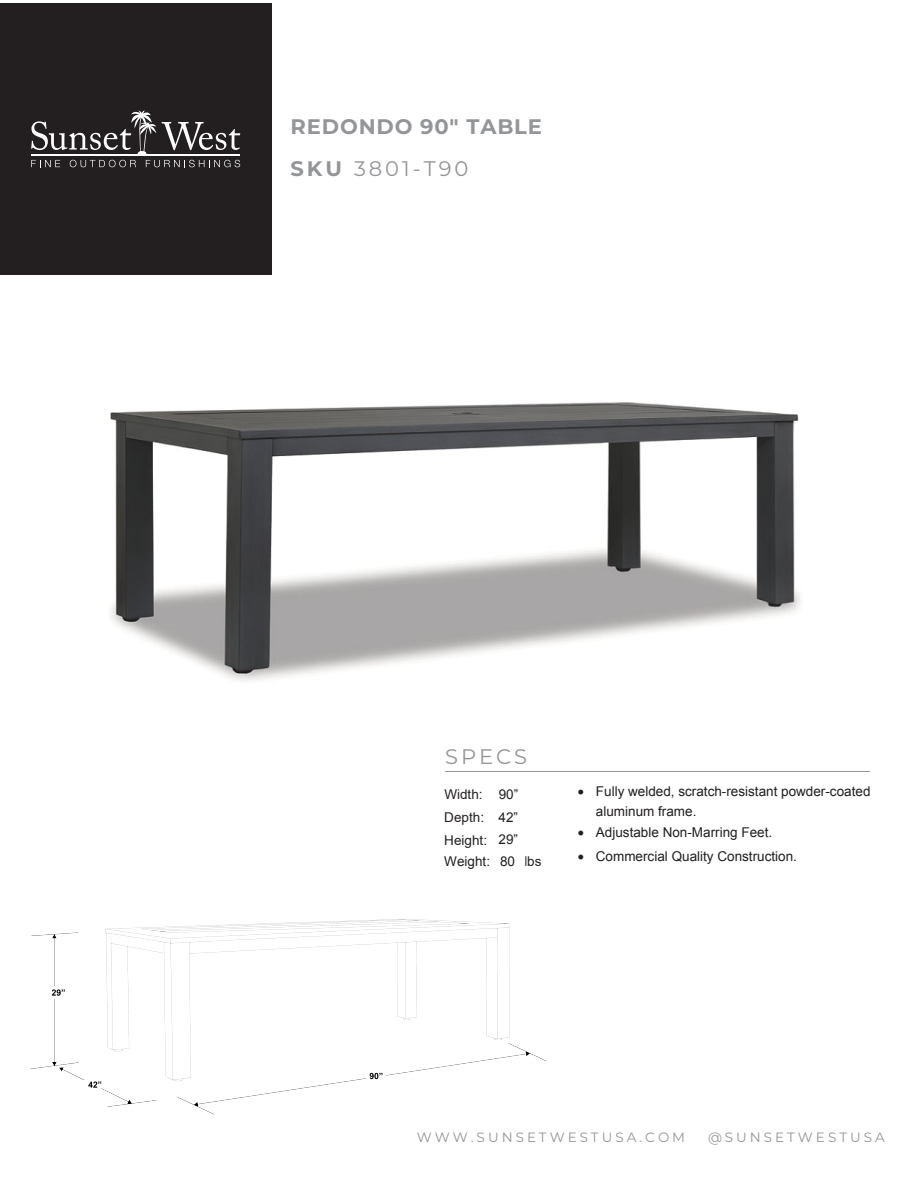
<style>
.page{position:relative;width:918px;height:1188px;background:#fff}
.page>*{position:absolute;margin:0;border:0;box-sizing:border-box;transform-origin:0 0}
.t1{font:700 21px/42.3px "Montserrat";letter-spacing:.04em;color:#939598}
.t2{font:21px "Montserrat";letter-spacing:.145em;color:#939598}
.t3{font:13.5px/20.2px "Arial";color:#221e1f}
.t4{font:13.5px "Montserrat";letter-spacing:.225em;color:#939598}
.t5{font:13.5px/22.6px "Arial";color:#231f20;text-align:justify}
.t6{font:13.5px "Arial";color:#221e1f}
.s1{font-weight:400}
.s2{font-style:inherit}
.s3{color:#231f20}
</style>
<div class="page">
<img style="left:110px;top:402px;width:691px;height:279px">
<hr style="left:445px;top:771px;width:425px;height:1px;background:#939598">
<div style="left:0;top:3px;width:272px;height:272px;background:#231f20"></div>
<svg style="left:31px;top:160px;width:29px;height:7px"></svg>
<svg style="left:70px;top:160px;width:66px;height:7px"></svg>
<svg style="left:146px;top:160px;width:94px;height:7px"></svg>
<hr style="left:31px;top:154px;width:209px;height:2px;background:#fff">
<svg style="left:31px;top:110px;width:209px;height:44px"></svg>
<img style="left:30px;top:919px;width:517px;height:196px">
<h1 class="t1" style="left:291px;top:104px;width:253px">REDONDO 90" TABLE<br>SKU <span class="s1">3801-T90</span></h1>
<h1 class="t2" style="left:445px;top:742px;width:84px">SPECS</h1>
<p class="t5" style="left:444px;top:783px;width:75px"><span class="s2">W</span>idth: <span class="s2">90</span>” <span class="s2">D</span>epth: <span class="s2">42</span>” <span class="s2">H</span>eight: <span class="s2">29</span>”</p>
<p class="t3" style="left:596px;top:781px;width:276px;text-indent:-18px">• Fully welded, scratch-resistant powder-coated aluminum frame.</p>
<p class="t3" style="left:578px;top:822px;width:196px">• Adjustable Non-Marring Feet.</p>
<p class="t6" style="left:444px;top:853px;width:99px">Weight: <span class="s3">80</span> <span class="s3">lbs</span></p>
<p class="t3" style="left:578px;top:846px;width:221px">• Commercial Quality Construction.</p>
<p class="t4" style="left:417px;top:1128px;width:270px">WWW.SUNSETWESTUSA.COM</p>
<p class="t4" style="left:708px;top:1128px;width:178px">@SUNSETWESTUSA</p>
</div>
